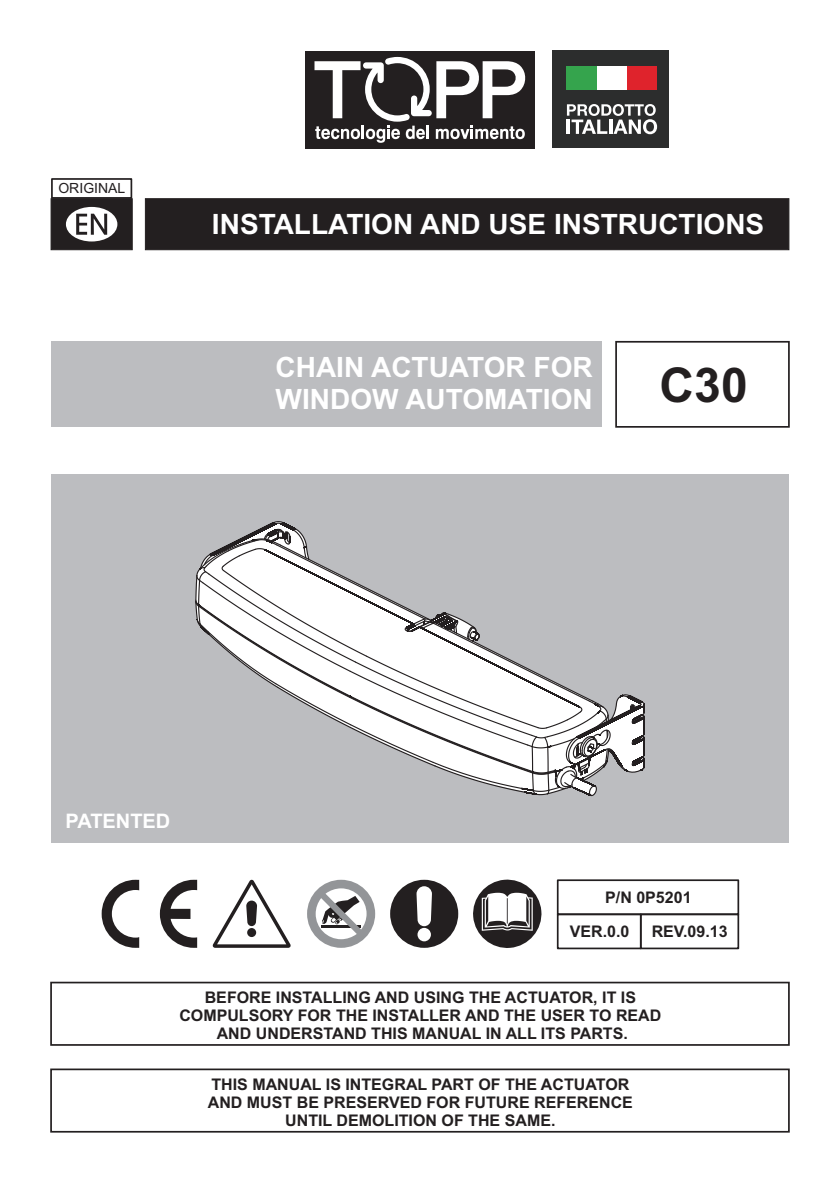
<style>
.page{position:relative;width:840px;height:1191px;background:#fff}
.page>*{position:absolute;margin:0;border:0;box-sizing:border-box;transform-origin:0 0}
.t1{font:700 48px "Arial";color:#231f20}
.t2{font:700 28px/32.2px "Arial";color:#fff}
.t3{font:700 20px "Arial";color:#fff}
.t4{font:700 16px/17.8px "Arial";color:#231f20;text-align:center}
.t5{font:14px "Arial";color:#231f20}
</style>
<div class="page">
<div style="left:51px;top:474px;width:737px;height:369px;background:#bcbdc0"></div>
<svg style="left:195px;top:521px;width:450px;height:276px"></svg>
<div style="left:305px;top:51px;width:229px;height:97px;background:#231f20"></div>
<svg style="left:314px;top:57px;width:212px;height:86px"></svg>
<svg style="left:51px;top:198px;width:82px;height:52px"></svg>
<div style="left:50px;top:981px;width:739px;height:64px;border:2px solid #231f20"></div>
<div style="left:50px;top:1068px;width:739px;height:64px;border:2px solid #231f20"></div>
<div style="left:145px;top:198px;width:643px;height:52px;background:#231f20"></div>
<div style="left:615px;top:341px;width:174px;height:87px;border:2px solid #231f20"></div>
<div style="left:51px;top:342px;width:550px;height:85px;background:#bcbdc0"></div>
<svg style="left:160px;top:879px;width:37px;height:68px"></svg>
<svg style="left:102px;top:879px;width:37px;height:68px"></svg>
<svg style="left:212px;top:879px;width:79px;height:68px"></svg>
<svg style="left:307px;top:879px;width:68px;height:68px"></svg>
<svg style="left:473px;top:879px;width:69px;height:69px"></svg>
<div style="left:390px;top:879px;width:68px;height:68px;background:#231f20;border-radius:50%"></div>
<div style="left:417px;top:928px;width:13px;height:13px;background:#fff;border-radius:50%"></div>
<svg style="left:416px;top:886px;width:15px;height:40px"></svg>
<div style="left:556px;top:879px;width:182px;height:36px;border:2px solid #231f20"></div>
<svg style="left:638px;top:912px;width:101px;height:38px"></svg>
<div style="left:556px;top:913px;width:85px;height:36px;border:2px solid #231f20"></div>
<div style="left:552px;top:51px;width:116px;height:97px;background:#2c2d2d"></div>
<svg style="left:566px;top:104px;width:90px;height:30px"></svg>
<div style="left:626px;top:66px;width:30px;height:24px;background:#df232c"></div>
<div style="left:595px;top:66px;width:31px;height:24px;background:#fff"></div>
<div style="left:565px;top:66px;width:31px;height:24px;background:#35a44d"></div>
<div style="left:51px;top:178px;width:81px;height:21px;border:2px solid #231f20"></div>
<p class="t5" style="left:58px;top:183px;width:68px">ORIGINAL</p>
<h2 class="t2" style="left:212px;top:211px;width:553px">INSTALLATION AND USE INSTRUCTIONS</h2>
<h2 class="t2" style="left:275px;top:354px;width:318px">CHAIN ACTUATOR FOR<br>WINDOW AUTOMATION</h2>
<h1 class="t1" style="left:659px;top:366px;width:90px">C30</h1>
<p class="t3" style="left:65px;top:813px;width:106px">PATENTED</p>
<p class="t4" style="left:605px;top:890px;width:88px">P/N 0P5201</p>
<p class="t4" style="left:569px;top:924px;width:61px">VER.0.0</p>
<p class="t4" style="left:651px;top:924px;width:77px">REV.09.13</p>
<p class="t4" style="left:179px;top:989px;width:483px">BEFORE INSTALLING AND USING THE ACTUATOR, IT IS<br>COMPULSORY FOR THE INSTALLER AND THE USER TO READ<br>AND UNDERSTAND THIS MANUAL IN ALL ITS PARTS.</p>
<p class="t4" style="left:208px;top:1077px;width:426px">THIS MANUAL IS INTEGRAL PART OF THE ACTUATOR<br>AND MUST BE PRESERVED FOR FUTURE REFERENCE<br>UNTIL DEMOLITION OF THE SAME.</p>
</div>
